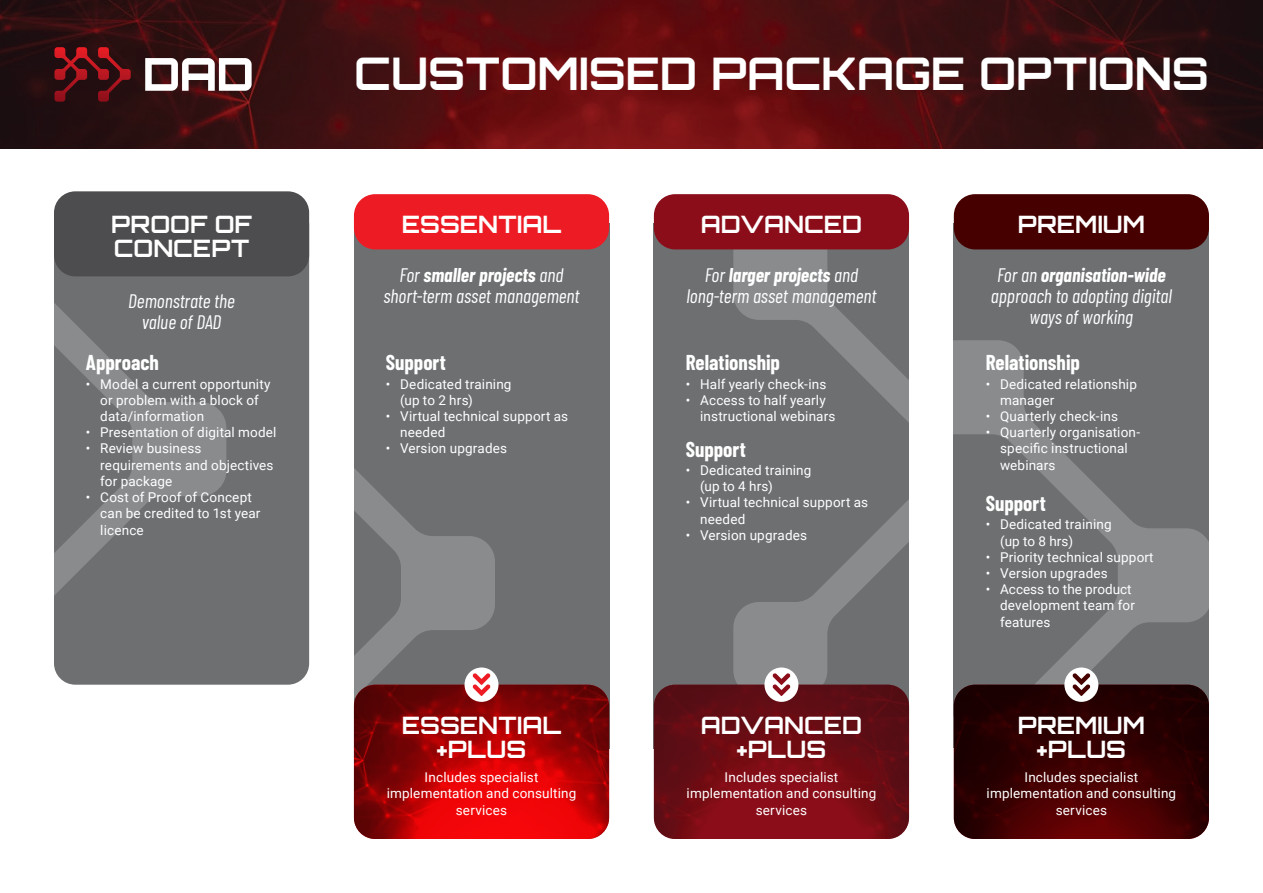
<style>
.page{position:relative;width:1263px;height:893px;background:#fff}
.page>*{position:absolute;margin:0;border:0;box-sizing:border-box;transform-origin:0 0}
.t1{font:700 45px "Orbitron";letter-spacing:-.005em;color:#fff}
.t2{font:700 24px/24px "Orbitron";color:#fff;text-align:center}
.t3{font:700 21px "Barlow Condensed";color:#fff}
.t4{font:italic 19.5px/21px "Barlow Condensed";color:#fff;text-align:center}
.t5{font:13.5px/16.2px "Roboto";letter-spacing:.01em;color:#fff}
.s1{font-weight:700}
</style>
<div class="page">
<div style="left:354px;top:223px;width:255px;height:526px;background:#6d6f71"></div>
<svg style="left:354px;top:468px;width:141px;height:217px"></svg>
<div style="left:70px;top:259px;width:239px;height:426px;background:#6d6f71"></div>
<svg style="left:54px;top:259px;width:172px;height:425px;background:#737577"></svg>
<div style="left:354px;top:194px;width:255px;height:55px;background:#ed1c24;border-radius:21px"></div>
<div style="left:54px;top:191px;width:255px;height:85px;background:#4d4d4f;border-radius:21px"></div>
<div style="left:954px;top:223px;width:255px;height:524px;background:#6d6f71"></div>
<svg style="left:954px;top:340px;width:255px;height:345px"></svg>
<img style="left:954px;top:685px;width:255px;height:154px">
<img style="left:0;top:0;width:1263px;height:149px">
<svg style="left:145px;top:58px;width:107px;height:33px"></svg>
<svg style="left:54px;top:47px;width:77px;height:55px;background:#561015"></svg>
<img style="left:354px;top:685px;width:255px;height:154px">
<div style="left:654px;top:223px;width:255px;height:526px;background:#6d6f71"></div>
<svg style="left:733px;top:232px;width:176px;height:453px"></svg>
<img style="left:654px;top:685px;width:255px;height:154px">
<div style="left:464px;top:667px;width:34px;height:35px;background:#fff;border-radius:50%"></div>
<div style="left:764px;top:667px;width:34px;height:35px;background:#fff;border-radius:50%"></div>
<div style="left:1064px;top:667px;width:34px;height:35px;background:#fff;border-radius:50%"></div>
<svg style="left:472px;top:673px;width:18px;height:23px"></svg>
<svg style="left:772px;top:673px;width:18px;height:23px"></svg>
<svg style="left:1072px;top:673px;width:18px;height:23px"></svg>
<div style="left:654px;top:194px;width:255px;height:55px;background:#8b0d1a;border-radius:21px"></div>
<div style="left:954px;top:194px;width:255px;height:55px;background:#470000;border-radius:21px"></div>
<h1 class="t1" style="left:354px;top:46px;width:856px">CUSTOMISED PACKAGE OPTIONS</h1>
<h2 class="t2" style="left:111px;top:212px;width:142px">PROOF OF</h2>
<h2 class="t2" style="left:402px;top:212px;width:161px">ESSENTIAL</h2>
<h2 class="t2" style="left:114px;top:236px;width:137px">CONCEPT</h2>
<h3 class="t4" style="left:383px;top:263px;width:198px">For <span class="s1">smaller projects</span> and short-term asset management</h3>
<h3 class="t4" style="left:128px;top:289px;width:108px">Demonstrate the value of DAD</h3>
<h3 class="t3" style="left:86px;top:348px;width:75px">Approach</h3>
<p class="t5" style="left:100px;top:375px;width:172px;text-indent:-14px">• Model a current opportunity or problem with a block of data/information</p>
<p class="t5" style="left:86px;top:424px;width:192px">• Presentation of digital model</p>
<p class="t5" style="left:100px;top:440px;width:175px;text-indent:-14px">• Review business requirements and objectives for package</p>
<p class="t5" style="left:100px;top:489px;width:162px;text-indent:-14px">• Cost of Proof of Concept can be credited to 1st year licence</p>
<h3 class="t3" style="left:386px;top:348px;width:62px">Support</h3>
<p class="t5" style="left:400px;top:375px;width:113px;text-indent:-14px">• Dedicated training (up to 2 hrs)</p>
<p class="t5" style="left:400px;top:408px;width:170px;text-indent:-14px">• Virtual technical support as needed</p>
<p class="t5" style="left:386px;top:440px;width:123px">• Version upgrades</p>
<h2 class="t2" style="left:402px;top:713px;width:161px">ESSENTIAL +PLUS</h2>
<p class="t5" style="left:387px;top:769px;width:191px;text-align:center">Includes specialist implementation and consulting services</p>
<h2 class="t2" style="left:701px;top:212px;width:163px">ADVANCED</h2>
<h2 class="t2" style="left:1018px;top:212px;width:129px">PREMIUM</h2>
<h3 class="t4" style="left:686px;top:263px;width:191px">For <span class="s1">larger projects</span> and long-term asset management</h3>
<h3 class="t3" style="left:686px;top:348px;width:96px">Relationship</h3>
<p class="t5" style="left:686px;top:375px;width:142px">• Half yearly check-ins</p>
<p class="t5" style="left:700px;top:391px;width:137px;text-indent:-14px">• Access to half yearly instructional webinars</p>
<h3 class="t3" style="left:686px;top:434px;width:62px">Support</h3>
<p class="t5" style="left:700px;top:462px;width:113px;text-indent:-14px">• Dedicated training (up to 4 hrs)</p>
<p class="t5" style="left:700px;top:494px;width:170px;text-indent:-14px">• Virtual technical support as needed</p>
<p class="t5" style="left:686px;top:526px;width:123px">• Version upgrades</p>
<h3 class="t4" style="left:991px;top:263px;width:182px">For an <span class="s1">organisation-wide </span>approach to adopting digital ways of working</h3>
<h3 class="t3" style="left:986px;top:348px;width:96px">Relationship</h3>
<p class="t5" style="left:1000px;top:375px;width:138px;text-indent:-14px">• Dedicated relationship manager</p>
<p class="t5" style="left:986px;top:408px;width:134px">• Quarterly check-ins</p>
<p class="t5" style="left:1000px;top:424px;width:142px;text-indent:-14px">• Quarterly organisation&shy;specific instructional webinars</p>
<h3 class="t3" style="left:986px;top:488px;width:62px">Support</h3>
<p class="t5" style="left:1000px;top:516px;width:113px;text-indent:-14px">• Dedicated training (up to 8 hrs)</p>
<p class="t5" style="left:986px;top:548px;width:169px">• Priority technical support</p>
<p class="t5" style="left:986px;top:565px;width:124px">• Version upgrades</p>
<p class="t5" style="left:1000px;top:581px;width:136px;text-indent:-14px">• Access to the product development team for features</p>
<h2 class="t2" style="left:701px;top:713px;width:163px">ADVANCED +PLUS</h2>
<h2 class="t2" style="left:1018px;top:713px;width:129px">PREMIUM +PLUS</h2>
<p class="t5" style="left:687px;top:769px;width:191px;text-align:center">Includes specialist implementation and consulting services</p>
<p class="t5" style="left:986px;top:769px;width:191px;text-align:center">Includes specialist implementation and consulting services</p>
</div>
